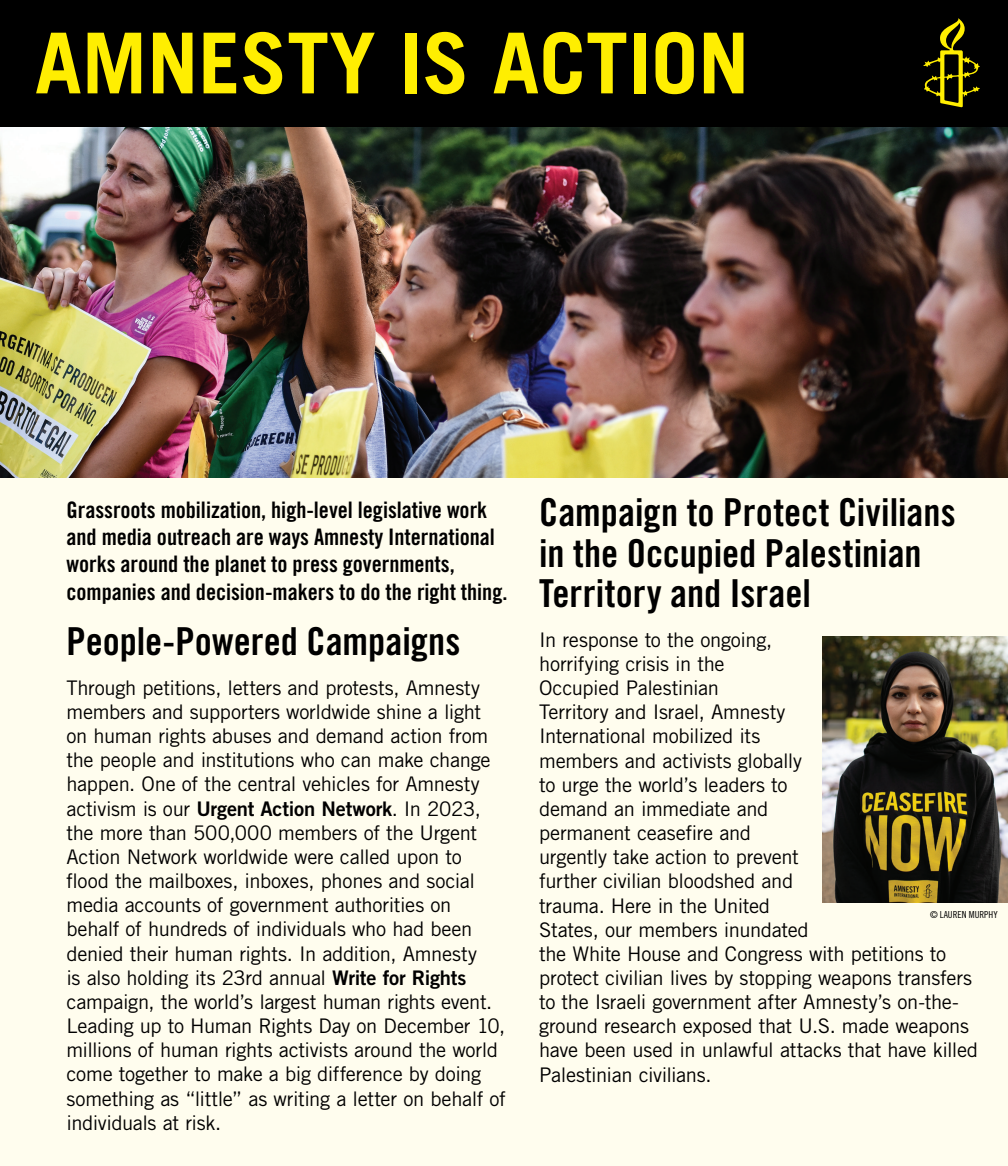
<style>
.page{position:relative;width:1008px;height:1166px;background:#fffdee}
.page>*{position:absolute;margin:0;border:0;box-sizing:border-box;transform-origin:0 0}
.t1{font:700 84px "Trade Gothic LT Std";color:#ffee01}
.t2{font:38.5px/40.2px "Trade Gothic LT Std Bd Cn 20";color:#000}
.t3{font:22.75px/27.3px "Trade Gothic LT Std Bd Cn 20";color:#000}
.t4{font:20.12px/24.2px "Trade Gothic LT Std";letter-spacing:-.015em;color:#000}
.t5{font:9.62px "Trade Gothic LT Std Cn 18";color:#000}
.s1{font-family:"Trade Gothic LT Std Bd 2"}
</style>
<div class="page">
<img style="left:0;top:126px;width:1008px;height:351px">
<div style="left:0;top:0;width:1008px;height:126px;background:#000"></div>
<svg style="left:923px;top:18px;width:57px;height:89px"></svg>
<img style="left:822px;top:636px;width:186px;height:266px">
<p class="t1" style="left:35px;top:12px;width:716px">AMNESTY IS ACTION</p>
<p class="t3" style="left:66px;top:496px;width:442px">Grassroots mobilization, high-level legislative work and media outreach are ways Amnesty International works around the planet to press governments, companies and decision-makers to do the right thing.</p>
<p class="t2" style="left:66px;top:621px;width:396px">People-Powered Campaigns</p>
<p class="t4" style="left:66px;top:675px;width:441px">Through petitions, letters and protests, Amnesty members and supporters worldwide shine a light on human rights abuses and demand action from the people and institutions who can make change happen. One of the central vehicles for Amnesty activism is our <span class="s1">Urgent Action Network</span>. In 2023, the more than 500,000 members of the Urgent Action Network worldwide were called upon to flood the mailboxes, inboxes, phones and social media accounts of government authorities on behalf of hundreds of individuals who had been denied their human rights. In addition, Amnesty<br>is also holding its 23rd annual <span class="s1">Write for Rights </span>campaign, the world’s largest human rights event.<br>Leading up to Human Rights Day on December 10, millions of human rights activists around the world come together to make a big difference by doing something as “little” as writing a letter on behalf of individuals at risk.</p>
<p class="t2" style="left:539px;top:492px;width:418px">Campaign to Protect Civilians in the Occupied Palestinian<br>Territory and Israel</p>
<p class="t4" style="left:539px;top:627px;width:440px">In response to the ongoing,<br>horrifying crisis in the<br>Occupied Palestinian<br>Territory and Israel, Amnesty<br>International mobilized its<br>members and activists globally<br>to urge the world’s leaders to<br>demand an immediate and<br>permanent ceasefire and<br>urgently take action to prevent<br>further civilian bloodshed and<br>trauma. Here in the United<br>States, our members inundated<br>the White House and Congress with petitions to protect civilian lives by stopping weapons transfers to the Israeli government after Amnesty’s on-the&shy;ground research exposed that U.S. made weapons have been used in unlawful attacks that have killed Palestinian civilians.</p>
<p class="t5" style="left:930px;top:909px;width:69px">© LAUREN MURPHY</p>
</div>
